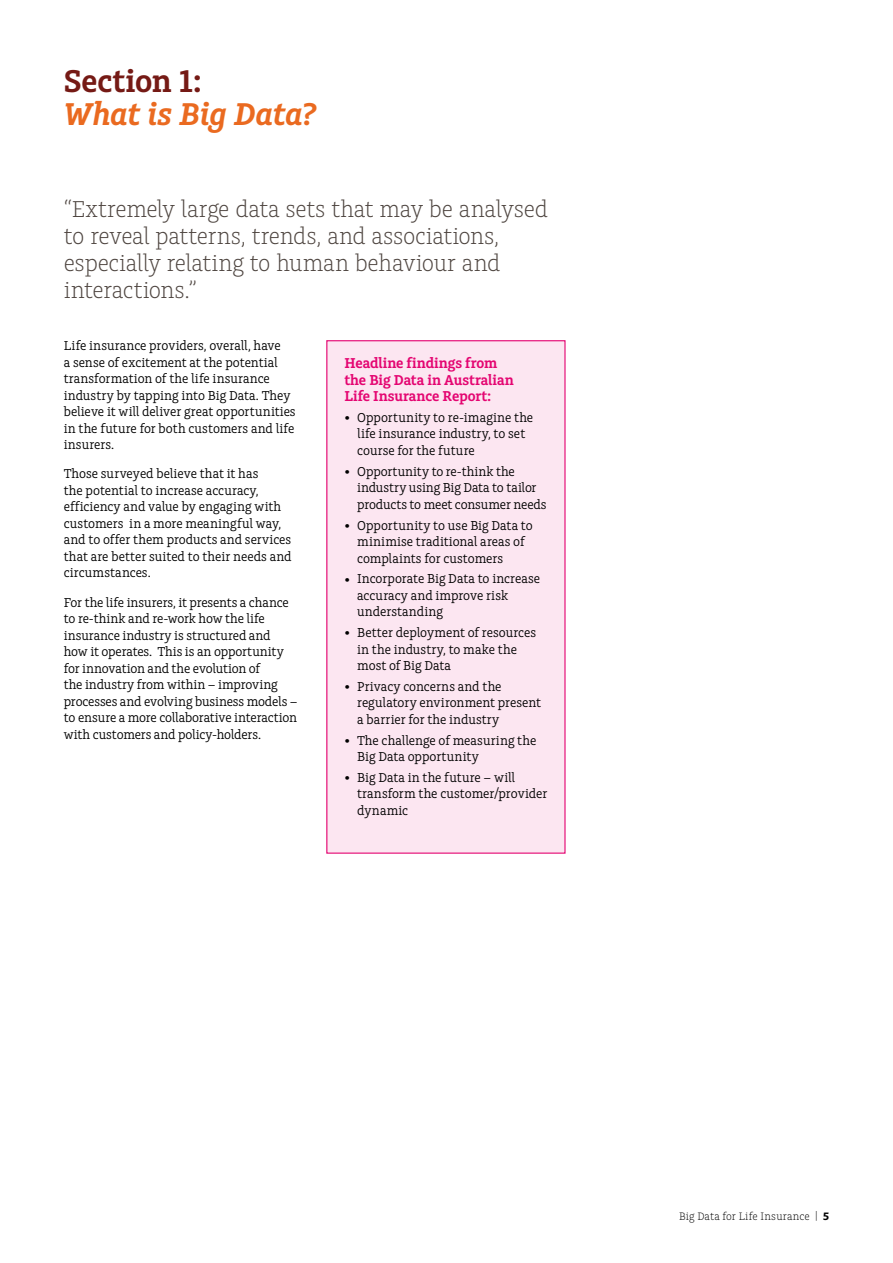
<style>
.page{position:relative;width:893px;height:1263px;background:#fff}
.page>*{position:absolute;margin:0;border:0;box-sizing:border-box;transform-origin:0 0}
.t1{font:italic 600 33px "Charlie Std";letter-spacing:-.005em;color:#ea6a20}
.t2{font:600 33px "Charlie Std";color:#751a15}
.t3{font:300 24px/27px "Charlie Std";letter-spacing:-.01em;color:#4e4540}
.t4{font:600 15px/16.5px "Charlie Std";letter-spacing:-.005em;color:#e40571}
.t5{font:13.5px/16.5px "Charlie Std";color:#000}
.t6{font:300 11.25px "Charlie Std";letter-spacing:.015em;color:#000}
.s1{font-size:18px}
.s2{font-weight:700}
</style>
<div class="page">
<div style="left:327px;top:341px;width:238px;height:512px;background:#fce6f1"></div>
<h1 class="t2" style="left:64px;top:62px;width:140px">Section 1:</h1>
<h1 class="t1" style="left:64px;top:95px;width:254px">What is Big Data?</h1>
<h2 class="t3" style="left:64px;top:195px;width:486px">“Extremely large data sets that may be analysed to reveal patterns, trends, and associations, especially relating to human behaviour and interactions.”</h2>
<p class="t5" style="left:64px;top:337px;width:233px">Life insurance providers, overall, have<br>a sense of excitement at the potential transformation of the life insurance industry by tapping into Big Data. They believe it will deliver great opportunities in the future for both customers and life insurers.</p>
<p class="t5" style="left:64px;top:466px;width:229px">Those surveyed believe that it has<br>the potential to increase accuracy, efficiency and value by engaging with customers in a more meaningful way, and to offer them products and services that are better suited to their needs and circumstances.</p>
<p class="t5" style="left:64px;top:594px;width:235px">For the life insurers, it presents a chance to re-think and re-work how the life insurance industry is structured and how it operates. This is an opportunity for innovation and the evolution of<br>the industry from within – improving processes and evolving business models – to ensure a more collaborative interaction with customers and policy-holders.</p>
<p class="t4" style="left:344px;top:355px;width:171px">Headline findings from the Big Data in Australian<br>Life Insurance Report:</p>
<p class="t5" style="left:357px;top:409px;width:177px;text-indent:-13px"><span class="s1">•</span> Opportunity to re-imagine the life insurance industry, to set course for the future</p>
<p class="t5" style="left:357px;top:463px;width:191px;text-indent:-13px"><span class="s1">•</span> Opportunity to re-think the industry using Big Data to tailor products to meet consumer needs</p>
<p class="t5" style="left:357px;top:517px;width:177px;text-indent:-13px"><span class="s1">•</span> Opportunity to use Big Data to minimise traditional areas of complaints for customers</p>
<p class="t5" style="left:357px;top:571px;width:184px;text-indent:-13px"><span class="s1">•</span> Incorporate Big Data to increase accuracy and improve risk understanding</p>
<p class="t5" style="left:357px;top:624px;width:180px;text-indent:-13px"><span class="s1">•</span> Better deployment of resources in the industry, to make the most of Big Data</p>
<p class="t5" style="left:357px;top:678px;width:185px;text-indent:-13px"><span class="s1">•</span> Privacy concerns and the regulatory environment present a barrier for the industry</p>
<p class="t5" style="left:357px;top:732px;width:181px;text-indent:-13px"><span class="s1">•</span> The challenge of measuring the<br>Big Data opportunity</p>
<p class="t5" style="left:357px;top:769px;width:192px;text-indent:-13px"><span class="s1">•</span> Big Data in the future – will transform the customer/provider dynamic</p>
<p class="t6" style="left:679px;top:1210px;width:152px">Big Data for Life Insurance | <span class="s2">5</span></p>
</div>
